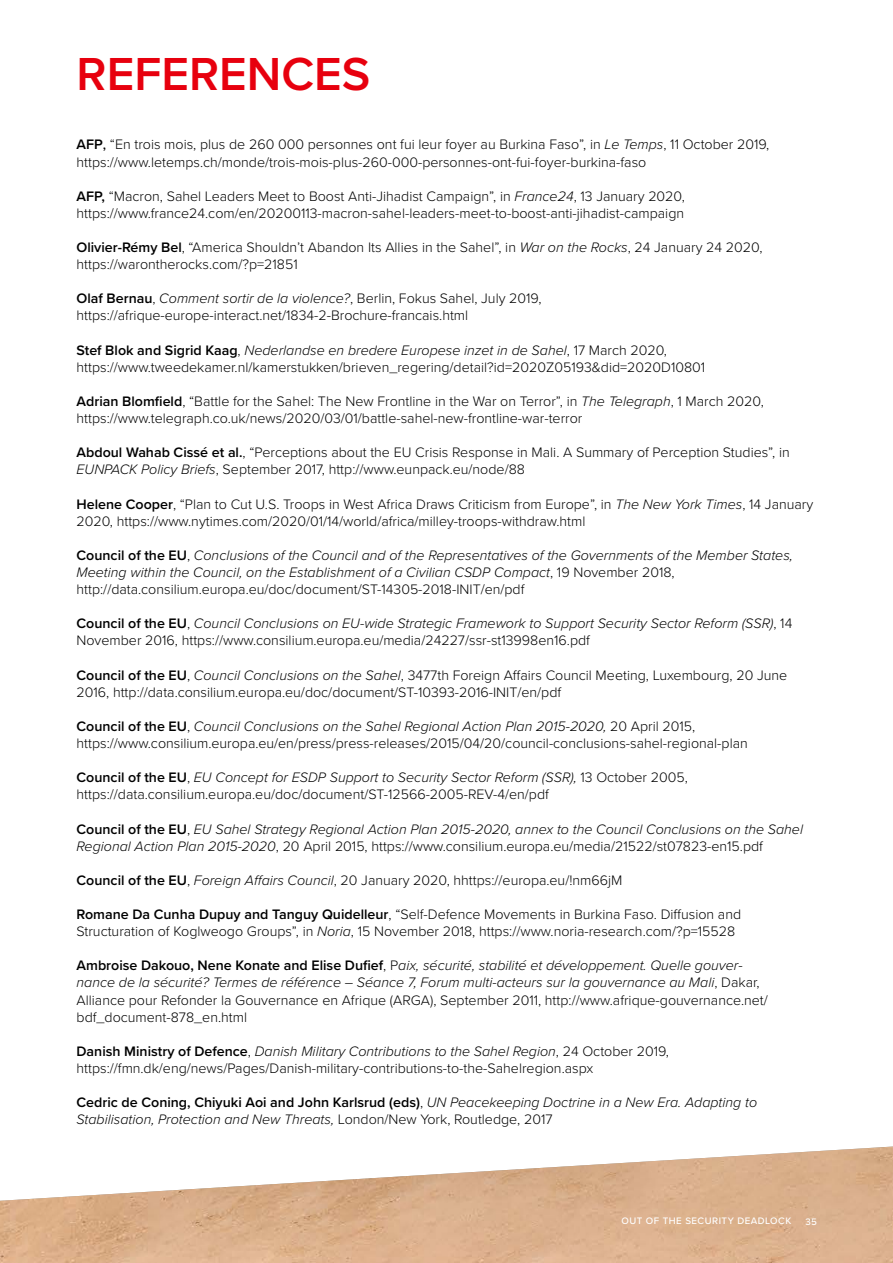
<style>
.page{position:relative;width:893px;height:1263px;background:#fff}
.page>*{position:absolute;margin:0;border:0;box-sizing:border-box;transform-origin:0 0}
.t1{font:600 48px "Proxima Nova";color:#e7000e}
.t2{font:300 14.25px/17.1px "Proxima Nova";color:#000}
.t3{font:italic 300 14.25px/17.1px "Proxima Nova";color:#000}
.t4{font:500 9.75px "Proxima Nova";letter-spacing:.05em;color:#fff}
.s1{font-weight:600}
.s2{font-weight:500}
.s3{font-style:italic}
.s4{font-weight:600;font-style:normal}
.s5{font-style:normal}
</style>
<div class="page">
<img style="left:0;top:1146px;width:893px;height:117px">
<h1 class="t1" style="left:77px;top:38px;width:295px">REFERENCES</h1>
<p class="t2" style="left:77px;top:135px;width:694px"><span class="s1">AFP</span><span class="s2">,</span> “En trois mois, plus de 260 000 personnes ont fui leur foyer au Burkina Faso”, in <span class="s3">Le Temps</span>, 11 October 2019, https://www.letemps.ch/monde/trois-mois-plus-260-000-personnes-ont-fui-foyer-burkina-faso</p>
<p class="t2" style="left:77px;top:187px;width:610px"><span class="s1">AFP,</span> “Macron, Sahel Leaders Meet to Boost Anti-Jihadist Campaign”, in <span class="s3">France24</span>, 13 January 2020, https://www.france24.com/en/20200113-macron-sahel-leaders-meet-to-boost-anti-jihadist-campaign</p>
<p class="t2" style="left:77px;top:238px;width:687px"><span class="s1">Olivier-Rémy Bel</span>, “America Shouldn’t Abandon Its Allies in the Sahel”, in <span class="s3">War on the Rocks</span>, 24 January 24 2020, https://warontherocks.com/?p=21851</p>
<p class="t2" style="left:77px;top:289px;width:466px"><span class="s1">Olaf Bernau</span>, <span class="s3">Comment sortir de la violence?</span>, Berlin, Fokus Sahel, July 2019, https://afrique-europe-interact.net/1834-2-Brochure-francais.html</p>
<p class="t2" style="left:77px;top:341px;width:630px"><span class="s1">Stef Blok and Sigrid Kaag</span>, <span class="s3">Nederlandse en bredere Europese inzet in de Sahel</span>, 17 March 2020, https://www.tweedekamer.nl/kamerstukken/brieven_regering/detail?id=2020Z05193&amp;did=2020D10801</p>
<p class="t2" style="left:77px;top:392px;width:689px"><span class="s1">Adrian Blomfield</span>, “Battle for the Sahel: The New Frontline in the War on Terror”, in <span class="s3">The Telegraph</span>, 1 March 2020, https://www.telegraph.co.uk/news/2020/03/01/battle-sahel-new-frontline-war-terror</p>
<p class="t2" style="left:77px;top:443px;width:715px"><span class="s1">Abdoul Wahab Cissé et al.</span>, “Perceptions about the EU Crisis Response in Mali. A Summary of Perception Studies”, in<br><span class="s3">EUNPACK Policy Briefs</span>, September 2017, http://www.eunpack.eu/node/88</p>
<p class="t2" style="left:77px;top:494px;width:738px"><span class="s1">Helene Cooper</span>, “Plan to Cut U.S. Troops in West Africa Draws Criticism from Europe”, in <span class="s3">The New York Times</span>, 14 January<br>2020, https://www.nytimes.com/2020/01/14/world/africa/milley-troops-withdraw.html</p>
<p class="t3" style="left:77px;top:546px;width:718px"><span class="s4">Council of the EU</span><span class="s5">,</span> Conclusions of the Council and of the Representatives of the Governments of the Member States,<br>Meeting within the Council, on the Establishment of a Civilian CSDP Compact<span class="s5">, 19 November 2018, http://data.consilium.europa.eu/doc/document/ST-14305-2018-INIT/en/pdf</span></p>
<p class="t2" style="left:77px;top:614px;width:717px"><span class="s1">Council of the EU</span>, <span class="s3">Council Conclusions on EU-wide Strategic Framework to Support Security Sector Reform (SSR)</span>, 14<br>November 2016, https://www.consilium.europa.eu/media/24227/ssr-st13998en16.pdf</p>
<p class="t2" style="left:77px;top:665px;width:712px"><span class="s1">Council of the EU</span>, <span class="s3">Council Conclusions on the Sahel</span>, 3477th Foreign Affairs Council Meeting, Luxembourg, 20 June<br>2016, http://data.consilium.europa.eu/doc/document/ST-10393-2016-INIT/en/pdf</p>
<p class="t2" style="left:77px;top:717px;width:673px"><span class="s1">Council of the EU</span>, <span class="s3">Council Conclusions on the Sahel Regional Action Plan 2015-2020,</span> 20 April 2015, https://www.consilium.europa.eu/en/press/press-releases/2015/04/20/council-conclusions-sahel-regional-plan</p>
<p class="t2" style="left:77px;top:768px;width:613px"><span class="s1">Council of the EU</span>, <span class="s3">EU Concept for ESDP Support to Security Sector Reform (SSR),</span> 13 October 2005, https://data.consilium.europa.eu/doc/document/ST-12566-2005-REV-4/en/pdf</p>
<p class="t3" style="left:77px;top:819px;width:728px"><span class="s4">Council of the EU</span><span class="s5">,</span> EU Sahel Strategy Regional Action Plan 2015-2020, annex to the Council Conclusions on the Sahel<br>Regional Action Plan 2015-2020<span class="s5">, 20 April 2015, https://www.consilium.europa.eu/media/21522/st07823-en15.pdf</span></p>
<p class="t2" style="left:77px;top:871px;width:547px"><span class="s1">Council of the EU</span>, <span class="s3">Foreign Affairs Council</span>, 20 January 2020, hhttps://europa.eu/!nm66jM</p>
<p class="t2" style="left:77px;top:905px;width:666px"><span class="s1">Romane Da Cunha Dupuy and Tanguy Quidelleur</span>, “Self-Defence Movements in Burkina Faso. Diffusion and<br>Structuration of Koglweogo Groups”, in <span class="s3">Noria</span>, 15 November 2018, https://www.noria-research.com/?p=15528</p>
<p class="t3" style="left:77px;top:956px;width:693px"><span class="s4">Ambroise Dakouo, Nene Konate and Elise Dufief</span><span class="s5">, P</span>aix, sécurité, stabilité et développement. Quelle gouver&shy;nance de la sécurité? Termes de référence – Séance 7, Forum multi-acteurs sur la gouvernance au Mali<span class="s5">, Dakar, Alliance pour Refonder la Gouvernance en Afrique (ARGA), September 2011, http://www.afrique-gouvernance.net/ bdf_document-878_en.html</span></p>
<p class="t2" style="left:77px;top:1042px;width:594px"><span class="s1">Danish Ministry of Defence</span>, <span class="s3">Danish Military Contributions to the Sahel Region</span>, 24 October 2019, https://fmn.dk/eng/news/Pages/Danish-military-contributions-to-the-Sahelregion.aspx</p>
<p class="t3" style="left:77px;top:1093px;width:682px"><span class="s4">Cedric de Coning, Chiyuki Aoi and John Karlsrud (eds)</span><span class="s5">,</span> UN Peacekeeping Doctrine in a New Era. Adapting to<br>Stabilisation, Protection and New Threats, <span class="s5">London/New York, Routledge, 2017</span></p>
<p class="t4" style="left:621px;top:1213px;width:171px">OUT OF THE SECURITY DEADLOCK</p>
<p class="t4" style="left:805px;top:1214px;width:13px">35</p>
</div>
